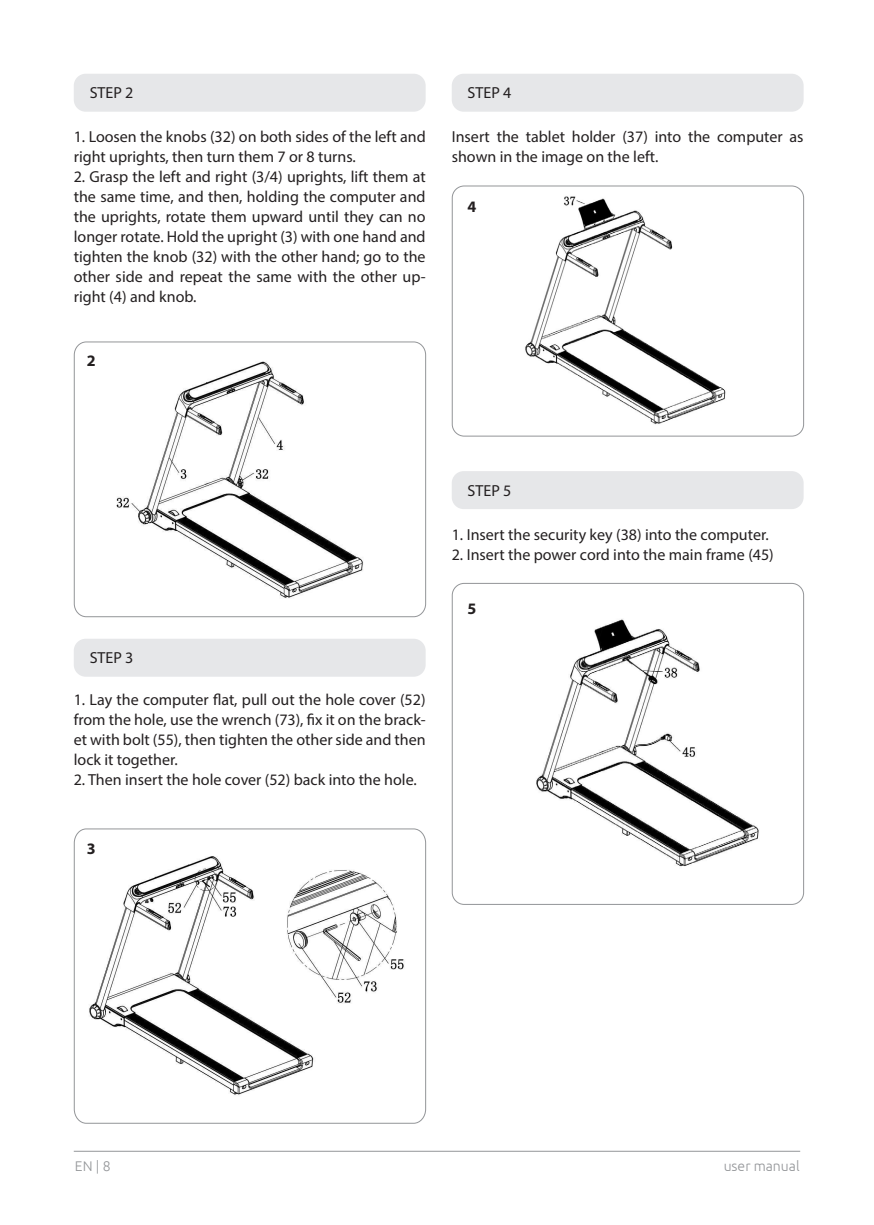
<style>
.page{position:relative;width:874px;height:1225px;background:#fff}
.page>*{position:absolute;margin:0;border:0;box-sizing:border-box;transform-origin:0 0}
.t1{font:16px/20px "Myriad Pro";color:#231f20}
.t2{font:700 16px "Myriad Pro";color:#231f20}
.t3{font:300 14px "Ubuntu";color:#939598}
</style>
<div class="page">
<hr style="left:74px;top:1150px;width:725px;height:1px;background:#939598">
<div style="left:74px;top:341px;width:352px;height:276px;border:1px solid #939598;border-radius:13px"></div>
<div style="left:451px;top:185px;width:352px;height:251px;border:1px solid #939598;border-radius:12px"></div>
<div style="left:451px;top:583px;width:352px;height:322px;border:1px solid #939598;border-radius:12px"></div>
<div style="left:74px;top:74px;width:351px;height:38px;background:#e6e7e9;border-radius:12px"></div>
<div style="left:451px;top:74px;width:352px;height:38px;background:#e6e7e9;border-radius:12px"></div>
<div style="left:451px;top:471px;width:352px;height:38px;background:#e6e7e9;border-radius:12px"></div>
<div style="left:74px;top:639px;width:351px;height:37px;background:#e6e7e9;border-radius:12px"></div>
<img style="left:525px;top:196px;width:201px;height:229px">
<img style="left:536px;top:619px;width:223px;height:248px">
<img style="left:116px;top:361px;width:247px;height:237px">
<svg style="left:73px;top:828px;width:353px;height:296px"></svg>
<p class="t1" style="left:90px;top:83px;width:45px">STEP 2</p>
<p class="t1" style="left:467px;top:83px;width:45px">STEP 4</p>
<p class="t1" style="left:74px;top:127px;width:353px">1. Loosen the knobs (32) on both sides of the left and right uprights, then turn them 7 or 8 turns.</p>
<p class="t1" style="left:74px;top:167px;width:353px;text-align:justify">2. Grasp the left and right (3/4) uprights, lift them at the same time, and then, holding the computer and the uprights, rotate them upward until they can no longer rotate. Hold the upright (3) with one hand and tighten the knob (32) with the other hand; go to the other side and repeat the same with the other up&shy;right (4) and knob.</p>
<p class="t2" style="left:87px;top:351px;width:10px">2</p>
<p class="t1" style="left:451px;top:127px;width:353px">Insert the tablet holder (37) into the computer as shown in the image on the left.</p>
<p class="t2" style="left:467px;top:196px;width:10px">4</p>
<p class="t1" style="left:90px;top:647px;width:45px">STEP 3</p>
<p class="t1" style="left:74px;top:689px;width:353px;text-align:justify">1. Lay the computer flat, pull out the hole cover (52) from the hole, use the wrench (73), fix it on the brack&shy;et with bolt (55), then tighten the other side and then lock it together.</p>
<p class="t1" style="left:74px;top:769px;width:344px">2. Then insert the hole cover (52) back into the hole.</p>
<p class="t2" style="left:87px;top:838px;width:10px">3</p>
<p class="t1" style="left:467px;top:480px;width:45px">STEP 5</p>
<p class="t1" style="left:451px;top:524px;width:318px">1. Insert the security key (38) into the computer.</p>
<p class="t1" style="left:451px;top:544px;width:323px">2. Insert the power cord into the main frame (45)</p>
<p class="t2" style="left:467px;top:598px;width:10px">5</p>
<p class="t3" style="left:75px;top:1158px;width:37px">EN | 8</p>
<p class="t3" style="left:723px;top:1158px;width:77px">user manual</p>
</div>
